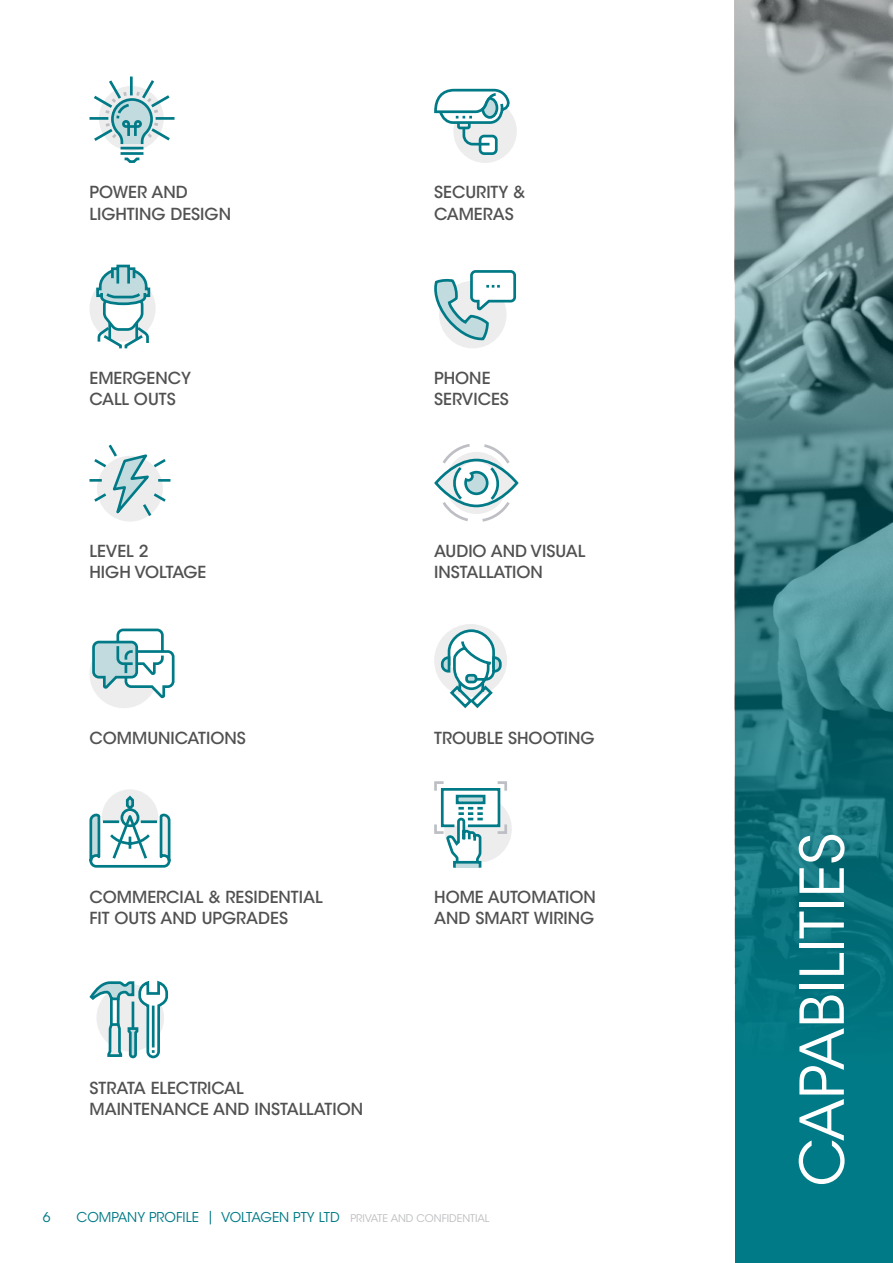
<style>
.page{position:relative;width:893px;height:1263px;background:#fff}
.page>*{position:absolute;margin:0;border:0;box-sizing:border-box;transform-origin:0 0}
.t1{font:60px "ITC Avant Garde Std";color:#fff}
.t2{font:500 16.5px/21.3px "ITC Avant Garde Std";color:#525151}
.t3{font:13.5px "ITC Avant Garde Std";color:#007a86}
.s1{font-size:10.5px;color:#bcbec0}
</style>
<div class="page">
<div style="left:735px;top:0;width:158px;height:1263px;background:#007a86"></div>
<img style="left:735px;top:0;width:158px;height:1004px">
<div style="left:89px;top:275px;width:67px;height:67px;background:#ededee;border-radius:50%"></div>
<svg style="left:95px;top:264px;width:56px;height:85px"></svg>
<svg style="left:89px;top:980px;width:80px;height:79px"></svg>
<div style="left:453px;top:99px;width:64px;height:64px;background:#ededee;border-radius:50%"></div>
<div style="left:480px;top:136px;width:16px;height:18px;background:#fff;border-radius:4px"></div>
<div style="left:479px;top:135px;width:19px;height:20px;border:3px solid #007a86;border-radius:4px"></div>
<svg style="left:434px;top:88px;width:76px;height:59px"></svg>
<div style="left:439px;top:281px;width:68px;height:67px;background:#ededee;border-radius:50%"></div>
<svg style="left:434px;top:270px;width:83px;height:71px"></svg>
<div style="left:89px;top:639px;width:69px;height:69px;background:#ededee;border-radius:50%"></div>
<svg style="left:91px;top:628px;width:84px;height:73px"></svg>
<svg style="left:89px;top:76px;width:86px;height:87px"></svg>
<svg style="left:89px;top:444px;width:82px;height:78px"></svg>
<div style="left:434px;top:624px;width:73px;height:73px;background:#ededee;border-radius:50%"></div>
<svg style="left:440px;top:629px;width:62px;height:80px"></svg>
<div style="left:467px;top:675px;width:9px;height:7px;background:#c1dbde;border-radius:3px"></div>
<div style="left:465px;top:674px;width:12px;height:9px;border:3px solid #007a86;border-radius:3px"></div>
<svg style="left:434px;top:444px;width:85px;height:78px"></svg>
<svg style="left:89px;top:789px;width:82px;height:79px"></svg>
<svg style="left:434px;top:781px;width:78px;height:85px"></svg>
<div style="left:453px;top:861px;width:28px;height:8px;border:3px solid #007a86"></div>
<p class="t2" style="left:89px;top:182px;width:143px">POWER AND<br>LIGHTING DESIGN</p>
<p class="t2" style="left:434px;top:182px;width:93px">SECURITY &amp;<br>CAMERAS</p>
<p class="t2" style="left:89px;top:367px;width:103px">EMERGENCY<br>CALL OUTS</p>
<p class="t2" style="left:434px;top:367px;width:76px">PHONE<br>SERVICES</p>
<p class="t2" style="left:89px;top:540px;width:119px">LEVEL 2<br>HIGH VOLTAGE</p>
<p class="t2" style="left:434px;top:540px;width:153px">AUDIO AND VISUAL<br>INSTALLATION</p>
<p class="t2" style="left:89px;top:728px;width:158px">COMMUNICATIONS</p>
<p class="t2" style="left:434px;top:727px;width:162px">TROUBLE SHOOTING</p>
<p class="t2" style="left:89px;top:886px;width:235px">COMMERCIAL &amp; RESIDENTIAL<br>FIT OUTS AND UPGRADES</p>
<p class="t2" style="left:434px;top:886px;width:163px">HOME AUTOMATION<br>AND SMART WIRING</p>
<p class="t2" style="left:89px;top:1077px;width:275px">STRATA ELECTRICAL<br>MAINTENANCE AND INSTALLATION</p>
<p class="t3" style="left:43px;top:1209px;width:9px">6</p>
<p class="t3" style="left:77px;top:1209px;width:415px">COMPANY PROFILE | VOLTAGEN PTY LTD <span class="s1">PRIVATE AND CONFIDENTIAL</span></p>
<h1 class="t1" style="left:786px;top:1186px;width:355px;rotate:-90deg">CAPABILITIES</h1>
</div>
